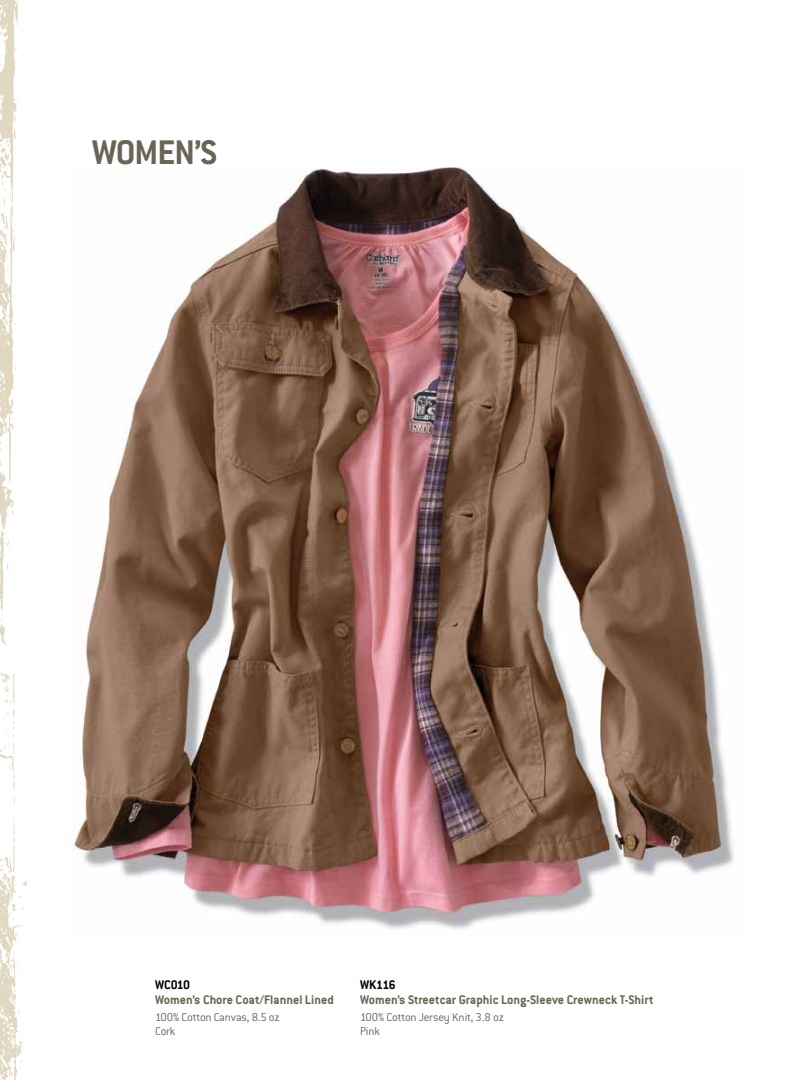
<style>
.page{position:relative;width:810px;height:1080px;background:#fff}
.page>*{position:absolute;margin:0;border:0;box-sizing:border-box;transform-origin:0 0}
.t1{font:700 37.5px "Conduit ITC";letter-spacing:-.025em;color:#6a6455}
.t2{font:700 13.75px "Conduit ITC";color:#6a6455}
.t3{font:700 13.75px "Conduit ITC";letter-spacing:-.02em;color:#000101}
.t4{font:300 12.5px/13.8px "Conduit ITC";letter-spacing:-.015em;color:#6a6455}
</style>
<div class="page">
<svg style="left:0;top:0;width:27px;height:1080px"></svg>
<img style="left:73px;top:168px;width:661px;height:762px">
<h1 class="t1" style="left:92px;top:130px;width:126px">WOMEN’S</h1>
<p class="t3" style="left:155px;top:976px;width:37px">WC010</p>
<p class="t2" style="left:155px;top:991px;width:180px">Women’s Chore Coat/Flannel Lined</p>
<p class="t4" style="left:155px;top:1010px;width:126px">100% Cotton Canvas, 8.5 oz<br>Cork</p>
<p class="t3" style="left:360px;top:976px;width:37px">WK116</p>
<p class="t2" style="left:360px;top:991px;width:295px">Women’s Streetcar Graphic Long-Sleeve Crewneck T-Shirt</p>
<p class="t4" style="left:360px;top:1010px;width:146px">100% Cotton Jersey Knit, 3.8 oz<br>Pink</p>
</div>
